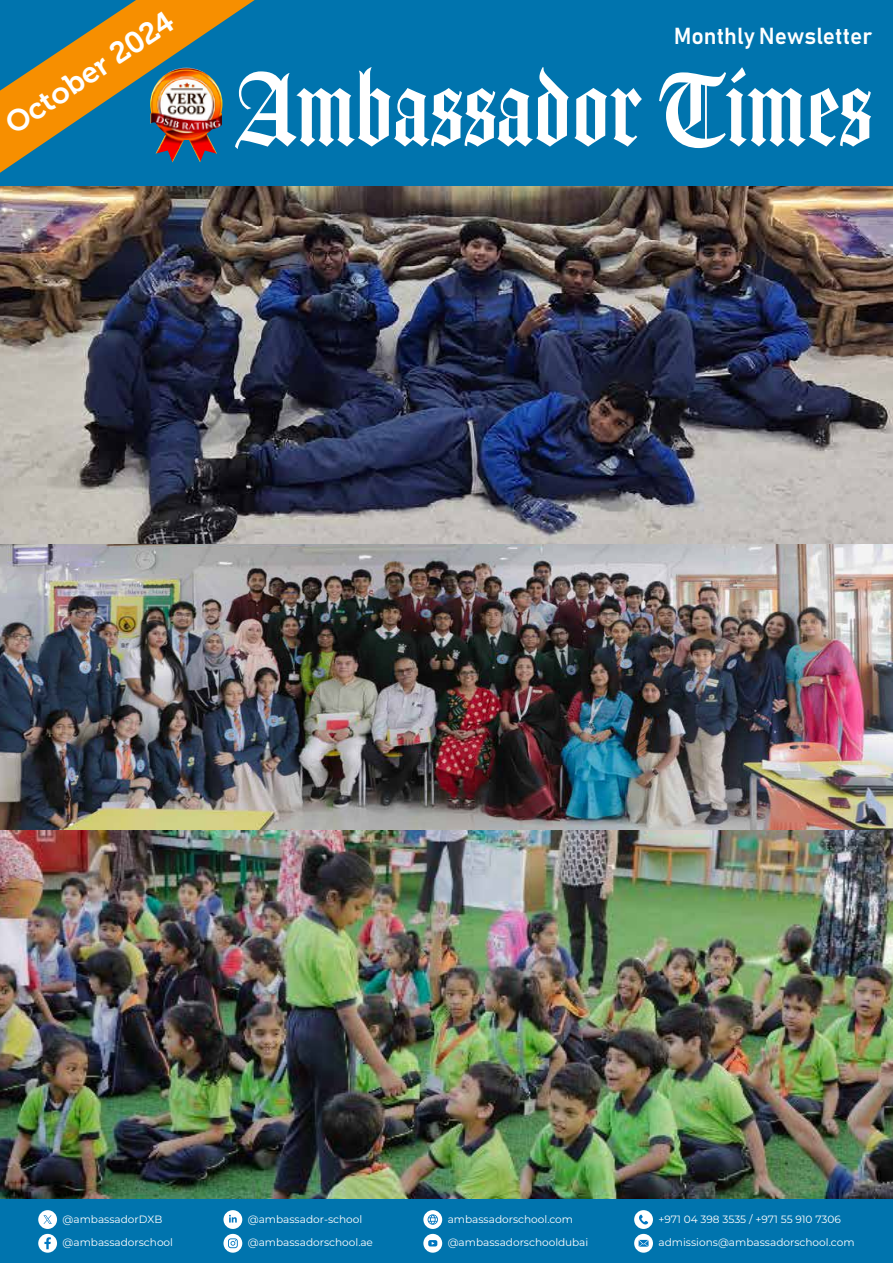
<style>
.page{position:relative;width:893px;height:1263px;background:#fff}
.page>*{position:absolute;margin:0;border:0;box-sizing:border-box;transform-origin:0 0}
.t1{font:99.3px "Amador";color:#fff}
.t2{font:30px "Museo 700";color:#fff}
.t3{font:22.95px "Bahnschrift";color:#fff}
.t4{font:10.5px "Montserrat";color:#fff}
</style>
<div class="page">
<img style="left:0;top:185px;width:893px;height:359px">
<img style="left:0;top:830px;width:893px;height:370px">
<img style="left:0;top:544px;width:893px;height:286px">
<div style="left:0;top:0;width:893px;height:185px;background:#0074ae"></div>
<svg style="left:0;top:0;width:255px;height:173px"></svg>
<img style="left:150px;top:68px;width:72px;height:94px">
<div style="left:0;top:1200px;width:893px;height:63px;background:#0074ae"></div>
<div style="left:38px;top:1210px;width:19px;height:19px;background:#fff;border-radius:50%"></div>
<svg style="left:43px;top:1215px;width:9px;height:9px"></svg>
<div style="left:38px;top:1234px;width:19px;height:19px;background:#fff;border-radius:50%"></div>
<svg style="left:44px;top:1237px;width:7px;height:12px"></svg>
<svg style="left:223px;top:1234px;width:19px;height:19px"></svg>
<svg style="left:228px;top:1238px;width:10px;height:10px"></svg>
<svg style="left:423px;top:1234px;width:19px;height:19px"></svg>
<svg style="left:428px;top:1240px;width:9px;height:6px"></svg>
<svg style="left:634px;top:1210px;width:19px;height:19px"></svg>
<svg style="left:639px;top:1214px;width:9px;height:10px"></svg>
<div style="left:423px;top:1210px;width:19px;height:19px;background:#fff;border-radius:50%"></div>
<svg style="left:428px;top:1214px;width:10px;height:11px"></svg>
<div style="left:223px;top:1210px;width:19px;height:19px;background:#fff;border-radius:50%"></div>
<svg style="left:229px;top:1215px;width:8px;height:7px"></svg>
<svg style="left:634px;top:1234px;width:19px;height:19px"></svg>
<svg style="left:639px;top:1240px;width:10px;height:7px"></svg>
<h2 class="t2" style="left:0;top:113px;width:196px;rotate:-34deg">October 2024</h2>
<h3 class="t3" style="left:674px;top:22px;width:200px">Monthly Newsletter</h3>
<h1 class="t1" style="left:235px;top:52px;width:639px">Ambassador Times</h1>
<p class="t4" style="left:248px;top:1212px;width:116px">@ambassador-school</p>
<p class="t4" style="left:448px;top:1212px;width:127px">ambassadorschool.com</p>
<p class="t4" style="left:658px;top:1212px;width:184px">+971 04 398 3535 / +971 55 910 7306</p>
<p class="t4" style="left:658px;top:1235px;width:198px">admissions@ambassadorschool.com</p>
<p class="t4" style="left:63px;top:1212px;width:101px">@ambassadorDXB</p>
<p class="t4" style="left:63px;top:1235px;width:112px">@ambassadorschool</p>
<p class="t4" style="left:248px;top:1235px;width:127px">@ambassadorschool.ae</p>
<p class="t4" style="left:448px;top:1235px;width:142px">@ambassadorschooldubai</p>
</div>
